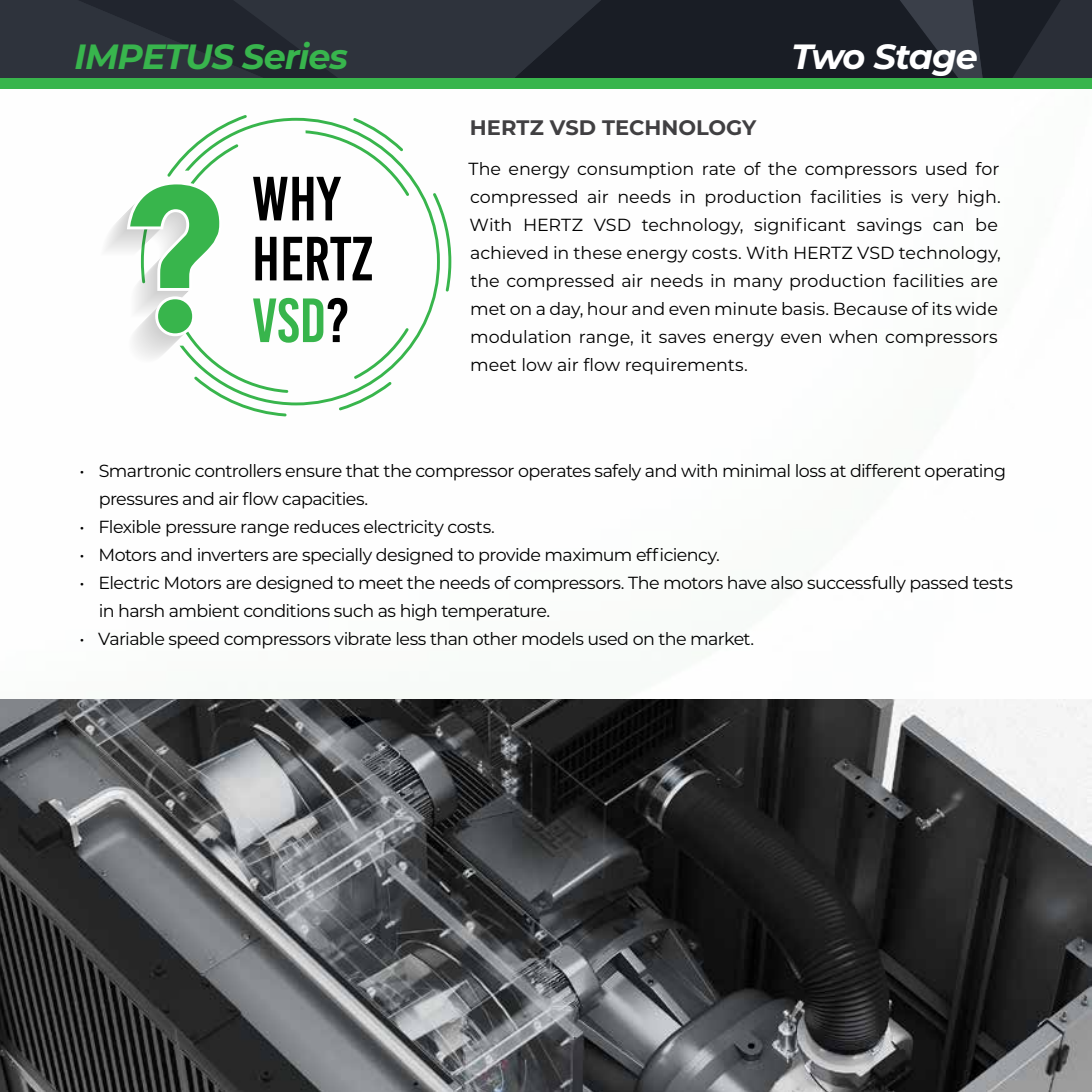
<style>
.page{position:relative;width:1092px;height:1092px;background:#fff}
.page>*{position:absolute;margin:0;border:0;box-sizing:border-box;transform-origin:0 0}
.t1{font:62.3px/60.7px "Bebas Kai";color:#000}
.t2{font:italic 700 35px "Montserrat";letter-spacing:-.025em;color:#38b54d}
.t3{font:italic 700 35px "Montserrat";letter-spacing:-.035em;color:#fff}
.t4{font:700 21px "Montserrat";color:#414042}
.t5{font:17.5px/28px "Montserrat";letter-spacing:-.02em;color:#000}
.s1{color:#38b54c}
</style>
<div class="page">
<svg style="left:966px;top:0;width:125px;height:78px;background:#232730"></svg>
<svg style="left:611px;top:0;width:355px;height:78px;background:#1c2028"></svg>
<svg style="left:0;top:0;width:611px;height:78px;background:#292e37"></svg>
<div style="left:0;top:78px;width:1091px;height:11px;background:#38b54c"></div>
<img style="left:0;top:699px;width:1091px;height:392px">
<svg style="left:167px;top:115px;width:284px;height:301px"></svg>
<svg style="left:183px;top:130px;width:226px;height:263px"></svg>
<svg style="left:105px;top:181px;width:117px;height:183px"></svg>
<h2 class="t2" style="left:74px;top:31px;width:275px">IMPETUS Series</h2>
<h2 class="t3" style="left:791px;top:31px;width:188px">Two Stage</h2>
<h1 class="t1" style="left:252px;top:169px;width:123px">WHY<br>HERTZ<br><span class="s1">VSD</span>?</h1>
<p class="t4" style="left:470px;top:113px;width:288px">HERTZ VSD TECHNOLOGY</p>
<p class="t5" style="left:468px;top:154px;width:533px">The energy consumption rate of the compressors used for compressed air needs in production facilities is very high.<br>With HERTZ VSD technology, significant savings can be achieved in these energy costs. With HERTZ VSD technology, the compressed air needs in many production facilities are met on a day, hour and even minute basis. Because of its wide modulation range, it saves energy even when compressors meet low air flow requirements.</p>
<p class="t5" style="left:99px;top:456px;width:908px;text-indent:-19px">• Smartronic controllers ensure that the compressor operates safely and with minimal loss at different operating pressures and air flow capacities.</p>
<p class="t5" style="left:80px;top:512px;width:417px">• Flexible pressure range reduces electricity costs.</p>
<p class="t5" style="left:80px;top:540px;width:641px">• Motors and inverters are specially designed to provide maximum efficiency.</p>
<p class="t5" style="left:99px;top:568px;width:915px;text-indent:-19px">• Electric Motors are designed to meet the needs of compressors. The motors have also successfully passed tests in harsh ambient conditions such as high temperature.</p>
<p class="t5" style="left:80px;top:624px;width:676px">• Variable speed compressors vibrate less than other models used on the market.</p>
</div>
